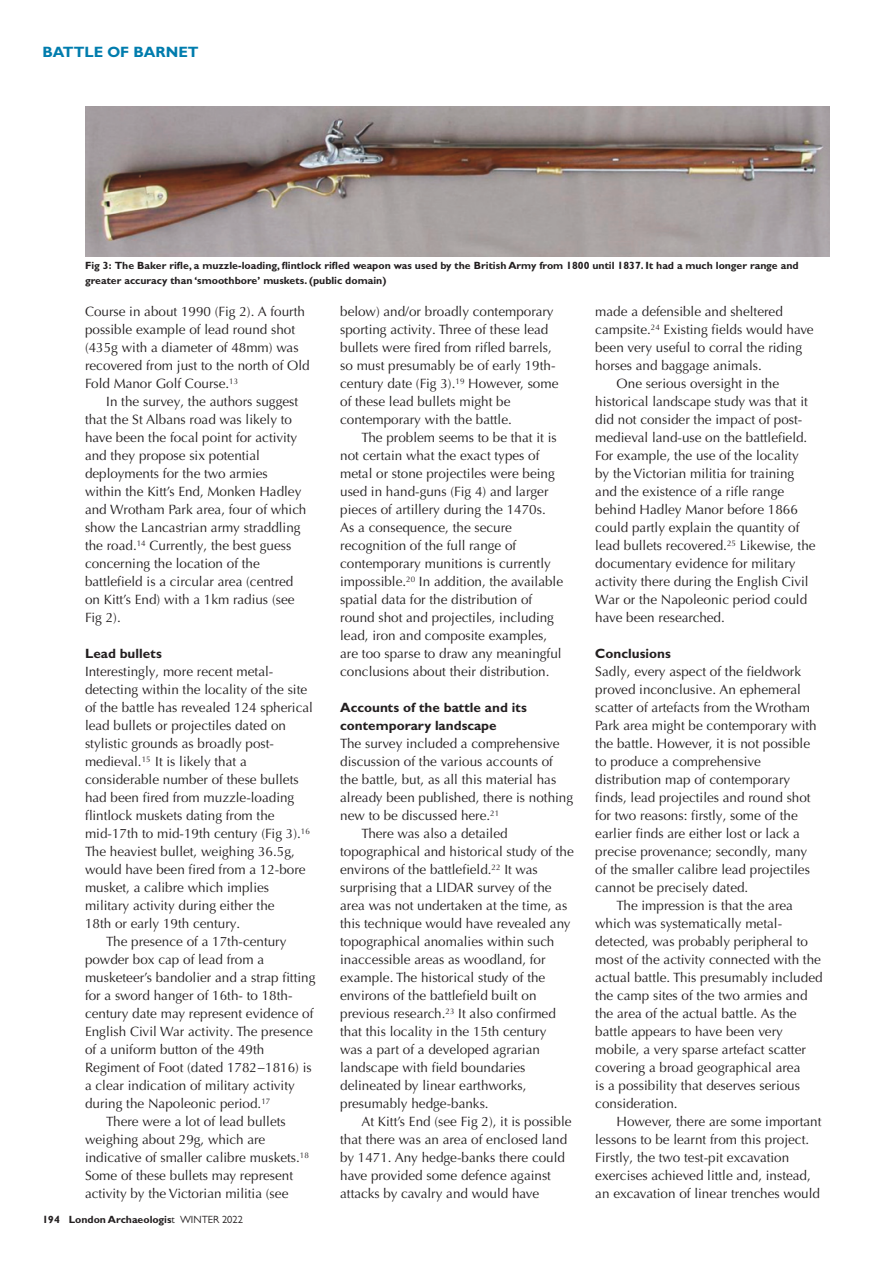
<style>
.page{position:relative;width:893px;height:1263px;background:#fff}
.page>*{position:absolute;margin:0;border:0;box-sizing:border-box;transform-origin:0 0}
.t1{font:700 15px "Gill Sans MT Pro";color:#007cad}
.t2{font:13.5px/18px "Optima LT Pro";color:#231f20}
.t3{font:700 13.5px/18px "Gill Sans MT Pro";color:#231f20}
.t4{font:700 10.5px/15px "Gill Sans MT Pro";color:#231f20}
.s1{font-weight:400}
</style>
<div class="page">
<img style="left:85px;top:106px;width:744px;height:151px">
<p class="t1" style="left:43px;top:47px;width:158px">BATTLE OF BARNET</p>
<p class="t4" style="left:85px;top:259px;width:715px">Fig 3: The Baker rifle, a muzzle-loading, flintlock rifled weapon was used by the British Army from 1800 until 1837. It had a much longer range and greater accuracy than ‘smoothbore’ muskets. (public domain)</p>
<p class="t2" style="left:85px;top:304px;width:226px">Course in about 1990 (Fig 2). A fourth possible example of lead round shot (435g with a diameter of 48mm) was recovered from just to the north of Old Fold Manor Golf Course.<sup>13</sup></p>
<p class="t2" style="left:85px;top:394px;width:223px;text-indent:21px">In the survey, the authors suggest that the St Albans road was likely to have been the focal point for activity and they propose six potential deployments for the two armies within the Kitt’s End, Monken Hadley and Wrotham Park area, four of which show the Lancastrian army straddling the road.<sup>14</sup> Currently, the best guess concerning the location of the battlefield is a circular area (centred on Kitt’s End) with a 1km radius (see Fig 2).</p>
<h1 class="t3" style="left:85px;top:646px;width:78px">Lead bullets</h1>
<p class="t2" style="left:85px;top:664px;width:229px">Interestingly, more recent metal&shy;detecting within the locality of the site of the battle has revealed 124 spherical lead bullets or projectiles dated on stylistic grounds as broadly post&shy;medieval.<sup>15</sup> It is likely that a considerable number of these bullets had been fired from muzzle-loading flintlock muskets dating from the mid-17th to mid-19th century (Fig 3).<sup>16<br></sup>The heaviest bullet, weighing 36.5g, would have been fired from a 12-bore musket, a calibre which implies military activity during either the<br>18th or early 19th century.</p>
<p class="t2" style="left:85px;top:934px;width:232px;text-indent:21px">The presence of a 17th-century powder box cap of lead from a musketeer’s bandolier and a strap fitting for a sword hanger of 16th- to 18th&shy;century date may represent evidence of English Civil War activity. The presence of a uniform button of the 49th Regiment of Foot (dated 1782−1816) is a clear indication of military activity during the Napoleonic period.<sup>17</sup></p>
<p class="t2" style="left:85px;top:1114px;width:225px;text-indent:21px">There were a lot of lead bullets weighing about 29g, which are indicative of smaller calibre muskets.<sup>18<br></sup>Some of these bullets may represent activity by the Victorian militia (see</p>
<p class="t4" style="left:43px;top:1213px;width:202px">194 London Archaeologis<span class="s1">t WINTER 2022</span></p>
<p class="t2" style="left:340px;top:304px;width:220px">below) and/or broadly contemporary sporting activity. Three of these lead bullets were fired from rifled barrels, so must presumably be of early 19th&shy;century date (Fig 3).<sup>19</sup> However, some of these lead bullets might be contemporary with the battle.</p>
<p class="t2" style="left:340px;top:430px;width:224px;text-indent:21px">The problem seems to be that it is not certain what the exact types of metal or stone projectiles were being used in hand-guns (Fig 4) and larger pieces of artillery during the 1470s.<br>As a consequence, the secure recognition of the full range of contemporary munitions is currently impossible.<sup>20</sup> In addition, the available spatial data for the distribution of round shot and projectiles, including lead, iron and composite examples, are too sparse to draw any meaningful conclusions about their distribution.</p>
<h1 class="t3" style="left:340px;top:700px;width:188px">Accounts of the battle and its contemporary landscape</h1>
<p class="t2" style="left:340px;top:736px;width:235px">The survey included a comprehensive discussion of the various accounts of the battle, but, as all this material has already been published, there is nothing new to be discussed here.<sup>21</sup></p>
<p class="t2" style="left:340px;top:826px;width:235px;text-indent:21px">There was also a detailed topographical and historical study of the environs of the battlefield.<sup>22</sup> It was surprising that a LIDAR survey of the area was not undertaken at the time, as this technique would have revealed any topographical anomalies within such inaccessible areas as woodland, for example. The historical study of the environs of the battlefield built on previous research.<sup>23</sup> It also confirmed that this locality in the 15th century<br>was a part of a developed agrarian landscape with field boundaries delineated by linear earthworks, presumably hedge-banks.</p>
<p class="t2" style="left:340px;top:1114px;width:233px;text-indent:21px">At Kitt’s End (see Fig 2), it is possible that there was an area of enclosed land by 1471. Any hedge-banks there could have provided some defence against attacks by cavalry and would have</p>
<p class="t2" style="left:595px;top:304px;width:220px">made a defensible and sheltered campsite.<sup>24</sup> Existing fields would have been very useful to corral the riding horses and baggage animals.</p>
<p class="t2" style="left:595px;top:376px;width:222px;text-indent:21px">One serious oversight in the historical landscape study was that it did not consider the impact of post&shy;medieval land-use on the battlefield.<br>For example, the use of the locality by the Victorian militia for training and the existence of a rifle range behind Hadley Manor before 1866 could partly explain the quantity of lead bullets recovered.<sup>25</sup> Likewise, the documentary evidence for military activity there during the English Civil War or the Napoleonic period could have been researched.</p>
<h1 class="t3" style="left:595px;top:646px;width:77px">Conclusions</h1>
<p class="t2" style="left:595px;top:664px;width:223px">Sadly, every aspect of the fieldwork proved inconclusive. An ephemeral scatter of artefacts from the Wrotham Park area might be contemporary with the battle. However, it is not possible to produce a comprehensive distribution map of contemporary finds, lead projectiles and round shot for two reasons: firstly, some of the earlier finds are either lost or lack a precise provenance; secondly, many of the smaller calibre lead projectiles cannot be precisely dated.</p>
<p class="t2" style="left:595px;top:898px;width:229px;text-indent:21px">The impression is that the area which was systematically metal&shy;detected, was probably peripheral to most of the activity connected with the actual battle. This presumably included the camp sites of the two armies and the area of the actual battle. As the battle appears to have been very mobile, a very sparse artefact scatter covering a broad geographical area<br>is a possibility that deserves serious consideration.</p>
<p class="t2" style="left:595px;top:1114px;width:228px;text-indent:21px">However, there are some important lessons to be learnt from this project.<br>Firstly, the two test-pit excavation exercises achieved little and, instead, an excavation of linear trenches would</p>
</div>
